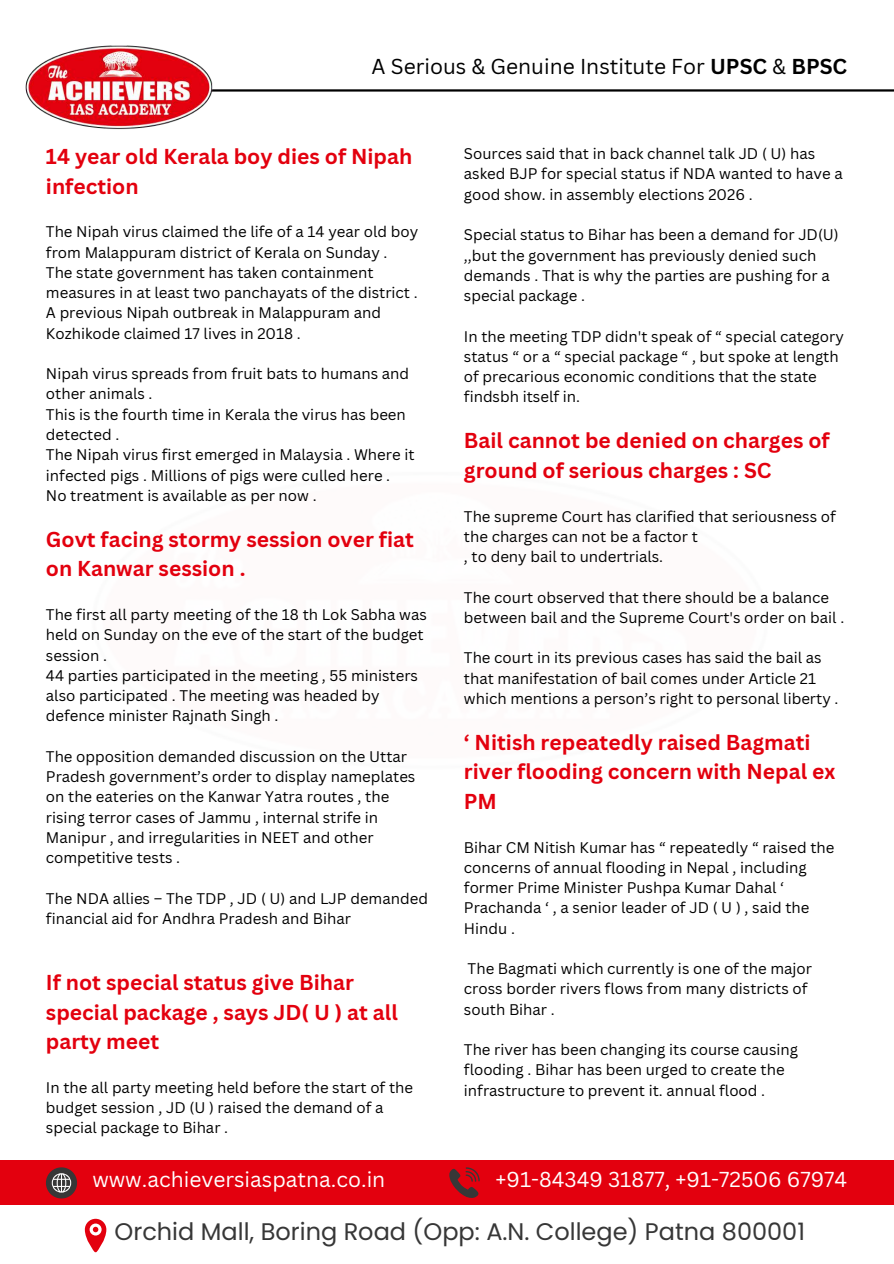
<style>
.page{position:relative;width:894px;height:1264px;background:#fff}
.page>*{position:absolute;margin:0;border:0;box-sizing:border-box;transform-origin:0 0}
.t1{font:24px "Poppins";color:#373737}
.t2{font:700 21px/29.2px "Canva Sans";color:#e3000e}
.t3{font:21px "Canva Sans";color:#fff}
.t4{font:21px "Canva Sans";color:#000}
.t5{font:15px/20.2px "Canva Sans";color:#000}
.s1{font-weight:700}
</style>
<div class="page">
<hr style="left:201px;top:89px;width:692px;height:3px;background:#000">
<img style="left:25px;top:45px;width:221px;height:85px">
<div style="left:0;top:1160px;width:893px;height:45px;background:#e3000e"></div>
<svg style="left:85px;top:1218px;width:21px;height:34px"></svg>
<svg style="left:46px;top:1167px;width:31px;height:31px"></svg>
<svg style="left:449px;top:1167px;width:30px;height:31px"></svg>
<h2 class="t4" style="left:371px;top:51px;width:477px">A Serious &amp; Genuine Institute For <span class="s1">UPSC</span> &amp; <span class="s1">BPSC</span></h2>
<h2 class="t2" style="left:46px;top:141px;width:368px">14 year old Kerala boy dies of Nipah infection</h2>
<p class="t5" style="left:46px;top:221px;width:373px">The Nipah virus claimed the life of a 14 year old boy from Malappuram district of Kerala on Sunday .<br>The state government has taken containment measures in at least two panchayats of the district .<br>A previous Nipah outbreak in Malappuram and Kozhikode claimed 17 lives in 2018 .</p>
<p class="t5" style="left:46px;top:363px;width:370px">Nipah virus spreads from fruit bats to humans and other animals .<br>This is the fourth time in Kerala the virus has been detected .<br>The Nipah virus first emerged in Malaysia . Where it infected pigs . Millions of pigs were culled here .<br>No treatment is available as per now .</p>
<h2 class="t2" style="left:46px;top:524px;width:369px">Govt facing stormy session over fiat on Kanwar session .</h2>
<p class="t5" style="left:46px;top:604px;width:382px">The first all party meeting of the 18 th Lok Sabha was held on Sunday on the eve of the start of the budget session .<br>44 parties participated in the meeting , 55 ministers also participated . The meeting was headed by defence minister Rajnath Singh .</p>
<p class="t5" style="left:46px;top:746px;width:371px">The opposition demanded discussion on the Uttar Pradesh government’s order to display nameplates on the eateries on the Kanwar Yatra routes , the rising terror cases of Jammu , internal strife in Manipur , and irregularities in NEET and other competitive tests .</p>
<p class="t5" style="left:46px;top:887px;width:383px">The NDA allies – The TDP , JD ( U) and LJP demanded financial aid for Andhra Pradesh and Bihar</p>
<h2 class="t2" style="left:46px;top:967px;width:353px">If not special status give Bihar special package , says JD( U ) at all party meet</h2>
<p class="t5" style="left:46px;top:1076px;width:368px">In the all party meeting held before the start of the budget session , JD (U ) raised the demand of a special package to Bihar .</p>
<p class="t5" style="left:464px;top:143px;width:380px">Sources said that in back channel talk JD ( U) has asked BJP for special status if NDA wanted to have a good show. in assembly elections 2026 .</p>
<p class="t5" style="left:464px;top:224px;width:376px">Special status to Bihar has been a demand for JD(U) ,,but the government has previously denied such demands . That is why the parties are pushing for a special package .</p>
<p class="t5" style="left:464px;top:325px;width:381px">In the meeting TDP didn't speak of “ special category status “ or a “ special package “ , but spoke at length of precarious economic conditions that the state findsbh itself in.</p>
<h2 class="t2" style="left:464px;top:425px;width:367px">Bail cannot be denied on charges of ground of serious charges : SC</h2>
<p class="t5" style="left:464px;top:505px;width:373px">The supreme Court has clarified that seriousness of the charges can not be a factor t<br>, to deny bail to undertrials.</p>
<p class="t5" style="left:464px;top:586px;width:382px">The court observed that there should be a balance between bail and the Supreme Court's order on bail .</p>
<p class="t5" style="left:464px;top:647px;width:376px">The court in its previous cases has said the bail as that manifestation of bail comes under Article 21 which mentions a person’s right to personal liberty .</p>
<h2 class="t2" style="left:464px;top:727px;width:373px">‘ Nitish repeatedly raised Bagmati river flooding concern with Nepal ex<br>PM</h2>
<p class="t5" style="left:464px;top:836px;width:372px">Bihar CM Nitish Kumar has “ repeatedly “ raised the concerns of annual flooding in Nepal , including former Prime Minister Pushpa Kumar Dahal ‘ Prachanda ‘ , a senior leader of JD ( U ) , said the Hindu .</p>
<p class="t5" style="left:464px;top:958px;width:349px">The Bagmati which currently is one of the major cross border rivers flows from many districts of south Bihar .</p>
<p class="t5" style="left:464px;top:1039px;width:336px">The river has been changing its course causing flooding . Bihar has been urged to create the infrastructure to prevent it. annual flood .</p>
<h2 class="t3" style="left:92px;top:1164px;width:294px">www.achieversiaspatna.co.in</h2>
<h2 class="t3" style="left:495px;top:1164px;width:353px">+91-84349 31877, +91-72506 67974</h2>
<h1 class="t1" style="left:114px;top:1214px;width:691px">Orchid Mall, Boring Road (Opp: A.N. College) Patna 800001</h1>
</div>
